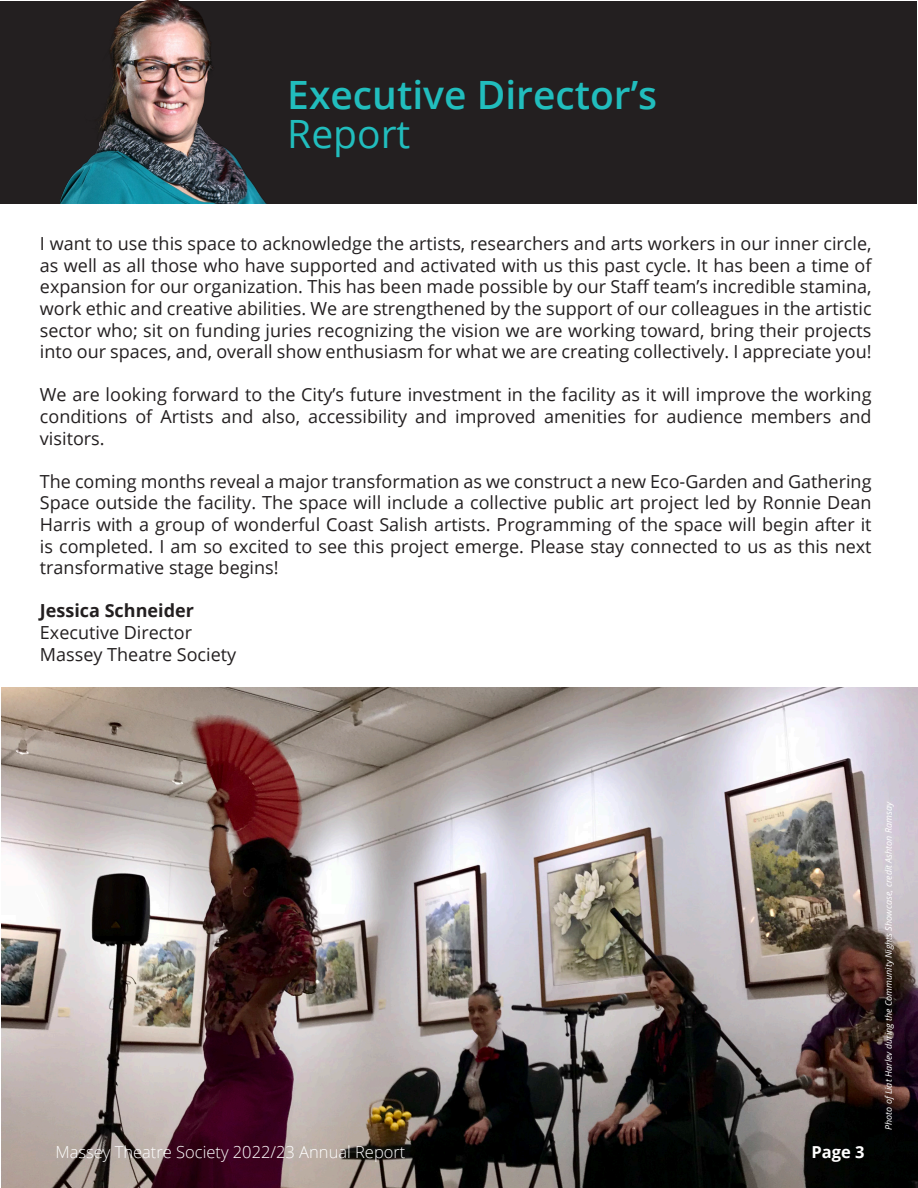
<style>
.page{position:relative;width:918px;height:1188px;background:#fff}
.page>*{position:absolute;margin:0;border:0;box-sizing:border-box;transform-origin:0 0}
.t1{font:600 39px "Open Sans";color:#21bdbd}
.t2{font:39px "Open Sans";color:#21bdbd}
.t3{font:18px/21.6px "Open Sans";color:#231f20;text-align:justify}
.t4{font:700 18px "Open Sans";color:#231f20}
.t5{font:300 16.5px "Open Sans";color:#fff}
.t6{font:700 16.5px "Open Sans";color:#fff}
.t7{font:italic 9px "Open Sans";color:#fff}
</style>
<div class="page">
<img style="left:2px;top:688px;width:916px;height:500px">
<div style="left:1px;top:1px;width:916px;height:202px;background:#231f20"></div>
<img style="left:60px;top:0;width:205px;height:203px">
<p class="t1" style="left:287px;top:68px;width:372px">Executive Director’s</p>
<p class="t2" style="left:287px;top:107px;width:125px">Report</p>
<p class="t3" style="left:40px;top:232px;width:833px">I want to use this space to acknowledge the artists, researchers and arts workers in our inner circle, as well as all those who have supported and activated with us this past cycle. It has been a time of expansion for our organization. This has been made possible by our Staff team’s incredible stamina, work ethic and creative abilities. We are strengthened by the support of our colleagues in the artistic sector who; sit on funding juries recognizing the vision we are working toward, bring their projects into our spaces, and, overall show enthusiasm for what we are creating collectively. I appreciate you!</p>
<p class="t3" style="left:40px;top:384px;width:833px">We are looking forward to the City’s future investment in the facility as it will improve the working conditions of Artists and also, accessibility and improved amenities for audience members and visitors.</p>
<p class="t3" style="left:40px;top:470px;width:833px">The coming months reveal a major transformation as we construct a new Eco-Garden and Gathering Space outside the facility. The space will include a collective public art project led by Ronnie Dean Harris with a group of wonderful Coast Salish artists. Programming of the space will begin after it is completed. I am so excited to see this project emerge. Please stay connected to us as this next transformative stage begins!</p>
<p class="t4" style="left:40px;top:598px;width:155px">Jessica Schneider</p>
<p class="t3" style="left:40px;top:621px;width:154px">Executive Director</p>
<p class="t3" style="left:40px;top:643px;width:198px">Massey Theatre Society</p>
<p class="t5" style="left:56px;top:1141px;width:351px">Massey Theatre Society 2022/23 Annual Report</p>
<p class="t6" style="left:812px;top:1140px;width:55px">Page 3</p>
<p class="t7" style="left:883px;top:1130px;width:331px;rotate:-90deg">Photo ofLiat Harlev during the Community Nights Showcase, credit Ashton Ramsay</p>
</div>
